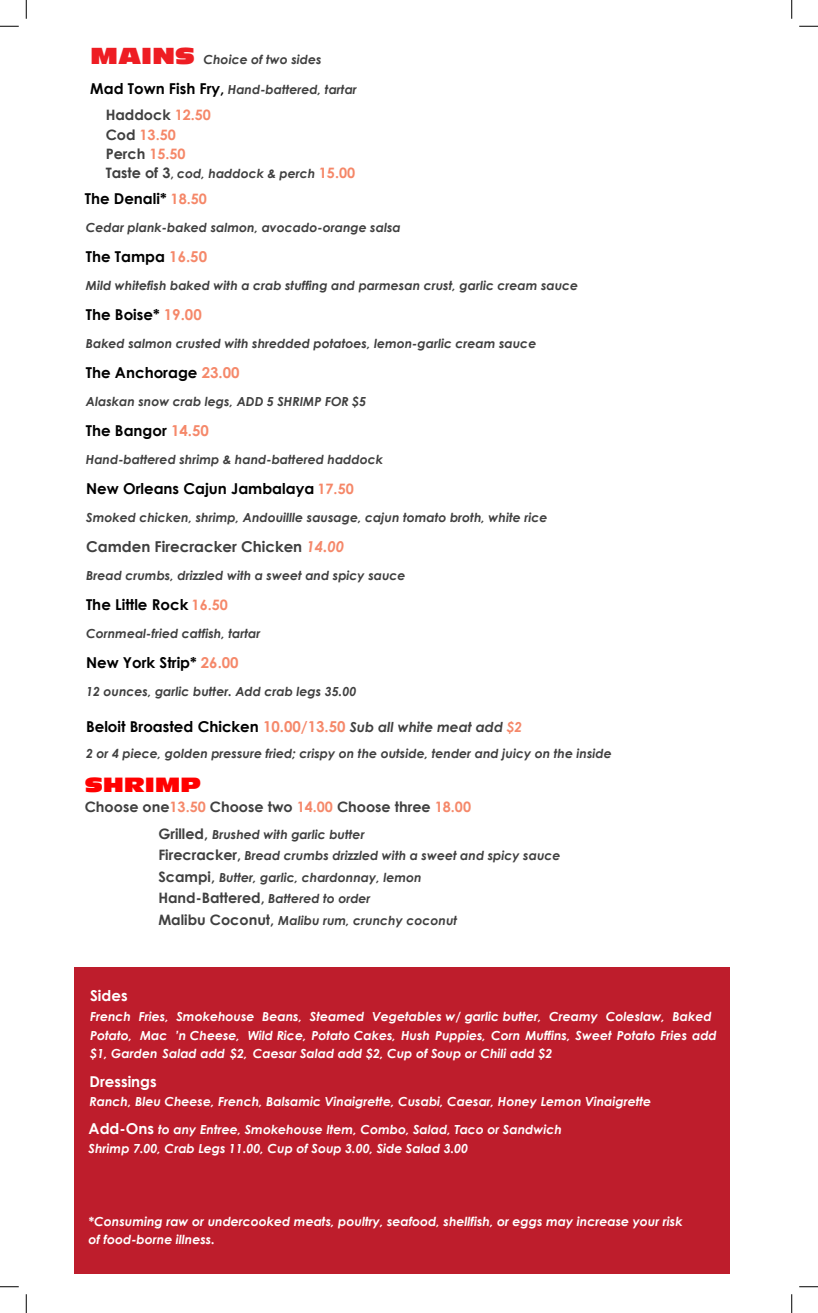
<style>
.page{position:relative;width:818px;height:1313px;background:#fff}
.page>*{position:absolute;margin:0;border:0;box-sizing:border-box;transform-origin:0 0}
.t1{font:20px "Antique Olive LT Nord";color:#f00}
.t2{font:700 15px "Century Gothic";color:#000}
.t3{font:700 15px "Century Gothic";color:#404040}
.Details{font:700 15px "Century Gothic";color:#fff}
.Item{font:700 14.38px/19.4px "Century Gothic";color:#404040}
.Item-2{font:italic 700 12.5px/21.5px "Century Gothic";color:#404040}
.Details-2{font:italic 700 12.5px/18.9px "Century Gothic";color:#fff}
.s1{font-family:"Antique Olive LT Nord";font-weight:400;font-style:normal;font-size:22.5px;color:#ee1d23}
.s2{font-style:normal;font-size:15px;color:#000}
.s3{color:#f58768}
.s4{font-style:normal;font-size:14.38px}
.s5{font-style:normal}
.s6{font-style:normal;font-size:14.38px;color:#f58768}
.s7{font-size:14.38px;color:#f58768}
.s8{color:#f5886a}
.s9{font-style:italic;color:#f5886a}
.s10{font-style:italic;font-size:13.75px;color:#404040}
.s11{font-style:italic;font-size:13.75px;color:#f5886a}
.s12{font-style:normal;font-size:15px}
</style>
<div class="page">
<div style="left:74px;top:967px;width:656px;height:307px;background:#be1d2c"></div>
<svg style="left:0;top:25px;width:19px;height:2px"></svg>
<svg style="left:799px;top:25px;width:19px;height:2px"></svg>
<svg style="left:0;top:1286px;width:19px;height:1px"></svg>
<svg style="left:799px;top:1286px;width:19px;height:1px"></svg>
<svg style="left:25px;top:0;width:2px;height:19px"></svg>
<svg style="left:25px;top:1294px;width:2px;height:18px"></svg>
<svg style="left:791px;top:0;width:1px;height:19px"></svg>
<svg style="left:791px;top:1294px;width:1px;height:18px"></svg>
<p class="Item-2" style="left:90px;top:49px;width:233px"><span class="s1">MAINS</span> Choice of two sides</p>
<p class="Item-2" style="left:90px;top:78px;width:268px"><span class="s2">Mad Town Fish Fry,</span> Hand-battered, tartar</p>
<p class="Item" style="left:106px;top:105px;width:107px">Haddock <span class="s3">12.50<br></span>Cod <span class="s3">13.50<br></span>Perch <span class="s3">15.50</span></p>
<p class="Item-2" style="left:106px;top:163px;width:251px"><span class="s4">Taste of 3</span><span class="s5">,</span> cod, haddock &amp; perch <span class="s6">15.00</span></p>
<p class="t2" style="left:85px;top:187px;width:124px">The Denali* <span class="s7">18.50</span></p>
<p class="Item-2" style="left:86px;top:216px;width:316px">Cedar plank-baked salmon, avocado-orange salsa</p>
<p class="t2" style="left:86px;top:245px;width:123px">The Tampa <span class="s8">16.50</span></p>
<p class="Item-2" style="left:86px;top:274px;width:494px">Mild whitefish baked with a crab stuffing and parmesan crust, garlic cream sauce</p>
<p class="t2" style="left:86px;top:303px;width:117px">The Boise* <span class="s8">19.00</span></p>
<p class="Item-2" style="left:86px;top:332px;width:452px">Baked salmon crusted with shredded potatoes, lemon-garlic cream sauce</p>
<p class="t2" style="left:86px;top:361px;width:155px">The Anchorage <span class="s8">23.00</span></p>
<p class="Item-2" style="left:86px;top:390px;width:282px">Alaskan snow crab legs, ADD 5 SHRIMP FOR $5</p>
<p class="t2" style="left:86px;top:419px;width:125px">The Bangor <span class="s8">14.50</span></p>
<p class="Item-2" style="left:86px;top:448px;width:299px">Hand-battered shrimp &amp; hand-battered haddock</p>
<p class="t2" style="left:86px;top:477px;width:269px">New Orleans Cajun Jambalaya <span class="s7">17.50</span></p>
<p class="Item-2" style="left:86px;top:506px;width:462px">Smoked chicken, shrimp, Andouillle sausage, cajun tomato broth, white rice</p>
<p class="t3" style="left:86px;top:535px;width:259px">Camden Firecracker Chicken <span class="s9">14.00</span></p>
<p class="Item-2" style="left:86px;top:564px;width:321px">Bread crumbs, drizzled with a sweet and spicy sauce</p>
<p class="t2" style="left:86px;top:593px;width:143px">The Little Rock <span class="s7">16.50</span></p>
<p class="Item-2" style="left:86px;top:622px;width:176px">Cornmeal-fried catfish, tartar</p>
<p class="t2" style="left:86px;top:651px;width:154px">New York Strip* <span class="s8">26.00</span></p>
<p class="Item-2" style="left:86px;top:680px;width:272px">12 ounces, garlic butter. Add crab legs 35.00</p>
<p class="t2" style="left:86px;top:715px;width:437px">Beloit Broasted Chicken <span class="s8">10.00/13.50</span> <span class="s10">Sub all white meat add</span> <span class="s11">$2</span></p>
<p class="Item-2" style="left:86px;top:742px;width:527px">2 or 4 piece, golden pressure fried; crispy on the outside, tender and juicy on the inside</p>
<h1 class="t1" style="left:85px;top:772px;width:118px">SHRIMP</h1>
<p class="Item" style="left:85px;top:796px;width:388px">Choose one<span class="s8">13.50</span> Choose two <span class="s8">14.00</span> Choose three <span class="s8">18.00</span></p>
<p class="Item-2" style="left:158px;top:822px;width:403px"><span class="s4">Grilled,</span> Brushed with garlic butter<br><span class="s4">Firecracker,</span> Bread crumbs drizzled with a sweet and spicy sauce <span class="s4">Scampi,</span> Butter, garlic, chardonnay, lemon<br><span class="s4">Hand-Battered,</span> Battered to order<br><span class="s4">Malibu Coconut,</span> Malibu rum, crunchy coconut</p>
<p class="Details" style="left:90px;top:984px;width:39px">Sides</p>
<p class="Details-2" style="left:90px;top:1006px;width:628px">French Fries, Smokehouse Beans, Steamed Vegetables w/ garlic butter, Creamy Coleslaw, Baked<br>Potato, Mac ’n Cheese, Wild Rice, Potato Cakes, Hush Puppies, Corn Muffins, Sweet Potato Fries add $1, Garden Salad add $2, Caesar Salad add $2, Cup of Soup or Chili add $2</p>
<p class="Details" style="left:90px;top:1070px;width:69px">Dressings</p>
<p class="Details-2" style="left:90px;top:1091px;width:563px">Ranch, Bleu Cheese, French, Balsamic Vinaigrette, Cusabi, Caesar, Honey Lemon Vinaigrette</p>
<p class="Details-2" style="left:89px;top:1119px;width:475px;line-height:19.2px"><span class="s12">Add-Ons</span> to any Entree, Smokehouse Item, Combo, Salad, Taco or Sandwich<br>Shrimp 7.00, Crab Legs 11.00, Cup of Soup 3.00, Side Salad 3.00</p>
<p class="Details-2" style="left:89px;top:1212px;width:595px;line-height:18.2px">*Consuming raw or undercooked meats, poultry, seafood, shellfish, or eggs may increase your risk of food-borne illness.</p>
</div>
